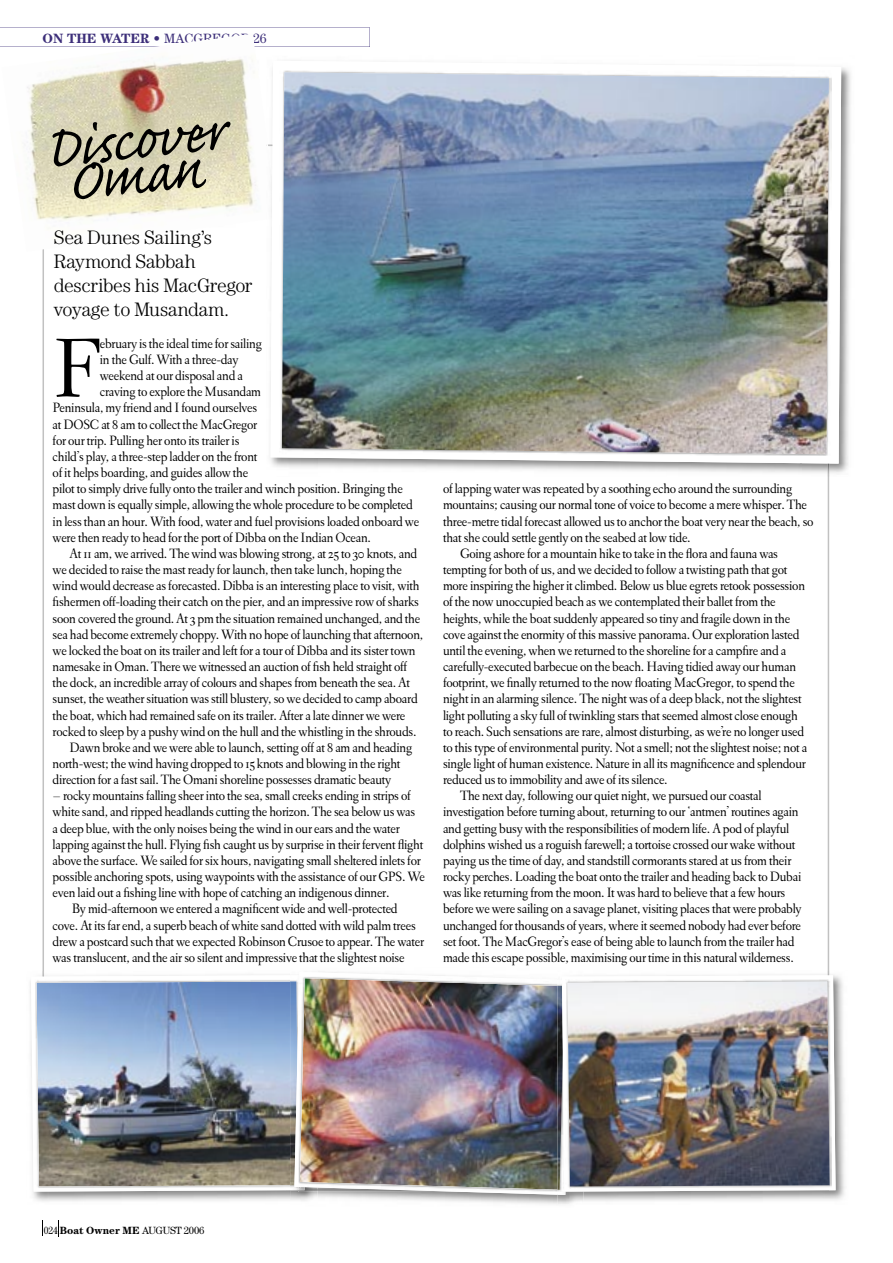
<style>
.page{position:relative;width:893px;height:1263px;background:#fff}
.page>*{position:absolute;margin:0;border:0;box-sizing:border-box;transform-origin:0 0}
.t1{font:300 85.35px "Eldorado Text";color:#000}
.t2{font:300 19.5px/24px "Century";letter-spacing:-.015em;color:#000}
.t3{font:300 13.8px "Eldorado Text";letter-spacing:-.02em;color:#000}
.t4{font:700 13.5px "Century";color:#3c2e79}
.t5{font:10.5px "Century";letter-spacing:-.02em;color:#000;scale:.9 1}
.s1{font-weight:400}
.s2{font-weight:700}
</style>
<div class="page">
<svg style="left:0;top:27px;width:370px;height:20px"></svg>
<img style="left:1px;top:33px;width:265px;height:186px">
<img style="left:841px;top:67px;width:10px;height:41px">
<img style="left:829px;top:108px;width:21px;height:369px">
<img style="left:273px;top:464px;width:556px;height:13px">
<svg style="left:270px;top:70px;width:571px;height:394px"></svg>
<img style="left:282px;top:72px;width:547px;height:382px">
<img style="left:30px;top:970px;width:260px;height:231px">
<img style="left:43px;top:970px;width:247px;height:5px">
<svg style="left:31px;top:975px;width:259px;height:216px"></svg>
<img style="left:35px;top:980px;width:255px;height:208px">
<img style="left:37px;top:981px;width:253px;height:205px">
<img style="left:290px;top:980px;width:4px;height:207px">
<svg style="left:294px;top:972px;width:264px;height:223px"></svg>
<svg style="left:290px;top:1187px;width:8px;height:4px"></svg>
<img style="left:298px;top:977px;width:260px;height:215px">
<img style="left:300px;top:978px;width:258px;height:212px">
<img style="left:558px;top:970px;width:287px;height:234px">
<img style="left:741px;top:970px;width:88px;height:5px">
<svg style="left:558px;top:1192px;width:7px;height:3px"></svg>
<img style="left:558px;top:979px;width:7px;height:213px">
<img style="left:558px;top:986px;width:4px;height:204px">
<svg style="left:562px;top:975px;width:274px;height:216px"></svg>
<img style="left:566px;top:980px;width:265px;height:208px">
<img style="left:567px;top:981px;width:263px;height:205px">
<svg style="left:52px;top:121px;width:179px;height:78px;background:#aaa68f"></svg>
<p class="t4" style="left:43px;top:30px;width:226px">ON THE WATER • <span class="s1">MACGREGOR 26</span></p>
<h2 class="t2" style="left:54px;top:225px;width:200px">Sea Dunes Sailing’s<br>Raymond Sabbah describes his MacGregor voyage to Musandam.</h2>
<h1 class="t1" style="left:53px;top:320px;width:50px">F</h1>
<p class="t3" style="left:100px;top:336px;width:164px">ebruary is the ideal time for sailing</p>
<p class="t3" style="left:100px;top:352px;width:140px">in the Gulf. With a three-day</p>
<p class="t3" style="left:100px;top:368px;width:145px">weekend at our disposal and a</p>
<p class="t3" style="left:100px;top:384px;width:163px">craving to explore the Musandam</p>
<p class="t3" style="left:53px;top:400px;width:206px">Peninsula, my friend and I found ourselves</p>
<p class="t3" style="left:53px;top:416px;width:206px">at DOSC at 8 am to collect the MacGregor</p>
<p class="t3" style="left:53px;top:432px;width:188px">for our trip. Pulling her onto its trailer is</p>
<p class="t3" style="left:53px;top:449px;width:206px">child’s play, a three-step ladder on the front</p>
<p class="t3" style="left:53px;top:465px;width:197px">of it helps boarding, and guides allow the</p>
<p class="t3" style="left:53px;top:481px;width:352px">pilot to simply drive fully onto the trailer and winch position. Bringing the</p>
<p class="t3" style="left:53px;top:497px;width:362px">mast down is equally simple, allowing the whole procedure to be completed</p>
<p class="t3" style="left:53px;top:513px;width:368px">in less than an hour. With food, water and fuel provisions loaded onboard we</p>
<p class="t3" style="left:53px;top:529px;width:320px">were then ready to head for the port of Dibba on the Indian Ocean.</p>
<p class="t3" style="left:70px;top:546px;width:349px">At 11 am, we arrived. The wind was blowing strong, at 25 to 30 knots, and</p>
<p class="t3" style="left:53px;top:562px;width:351px">we decided to raise the mast ready for launch, then take lunch, hoping the</p>
<p class="t3" style="left:53px;top:578px;width:368px">wind would decrease as forecasted. Dibba is an interesting place to visit, with</p>
<p class="t3" style="left:53px;top:594px;width:368px">fishermen off-loading their catch on the pier, and an impressive row of sharks</p>
<p class="t3" style="left:53px;top:610px;width:369px">soon covered the ground. At 3 pm the situation remained unchanged, and the</p>
<p class="t3" style="left:53px;top:626px;width:372px">sea had become extremely choppy. With no hope of launching that afternoon,</p>
<p class="t3" style="left:53px;top:643px;width:365px">we locked the boat on its trailer and left for a tour of Dibba and its sister town</p>
<p class="t3" style="left:53px;top:659px;width:356px">namesake in Oman. There we witnessed an auction of fish held straight off</p>
<p class="t3" style="left:53px;top:675px;width:359px">the dock, an incredible array of colours and shapes from beneath the sea. At</p>
<p class="t3" style="left:53px;top:691px;width:367px">sunset, the weather situation was still blustery, so we decided to camp aboard</p>
<p class="t3" style="left:53px;top:707px;width:354px">the boat, which had remained safe on its trailer. After a late dinner we were</p>
<p class="t3" style="left:53px;top:723px;width:365px">rocked to sleep by a pushy wind on the hull and the whistling in the shrouds.</p>
<p class="t3" style="left:70px;top:739px;width:344px">Dawn broke and we were able to launch, setting off at 8 am and heading</p>
<p class="t3" style="left:53px;top:756px;width:349px">north-west; the wind having dropped to 15 knots and blowing in the right</p>
<p class="t3" style="left:53px;top:772px;width:340px">direction for a fast sail. The Omani shoreline possesses dramatic beauty</p>
<p class="t3" style="left:53px;top:788px;width:360px">– rocky mountains falling sheer into the sea, small creeks ending in strips of</p>
<p class="t3" style="left:53px;top:804px;width:364px">white sand, and ripped headlands cutting the horizon. The sea below us was</p>
<p class="t3" style="left:53px;top:820px;width:349px">a deep blue, with the only noises being the wind in our ears and the water</p>
<p class="t3" style="left:53px;top:836px;width:372px">lapping against the hull. Flying fish caught us by surprise in their fervent flight</p>
<p class="t3" style="left:53px;top:853px;width:370px">above the surface. We sailed for six hours, navigating small sheltered inlets for</p>
<p class="t3" style="left:53px;top:869px;width:374px">possible anchoring spots, using waypoints with the assistance of our GPS. We</p>
<p class="t3" style="left:53px;top:885px;width:338px">even laid out a fishing line with hope of catching an indigenous dinner.</p>
<p class="t3" style="left:72px;top:901px;width:327px">By mid-afternoon we entered a magnificent wide and well-protected</p>
<p class="t3" style="left:53px;top:917px;width:365px">cove. At its far end, a superb beach of white sand dotted with wild palm trees</p>
<p class="t3" style="left:53px;top:933px;width:373px">drew a postcard such that we expected Robinson Crusoe to appear. The water</p>
<p class="t3" style="left:53px;top:950px;width:354px">was translucent, and the air so silent and impressive that the slightest noise</p>
<p class="t3" style="left:443px;top:481px;width:351px">of lapping water was repeated by a soothing echo around the surrounding</p>
<p class="t3" style="left:443px;top:497px;width:366px">mountains; causing our normal tone of voice to become a mere whisper. The</p>
<p class="t3" style="left:443px;top:513px;width:372px">three-metre tidal forecast allowed us to anchor the boat very near the beach, so</p>
<p class="t3" style="left:443px;top:529px;width:249px">that she could settle gently on the seabed at low tide.</p>
<p class="t3" style="left:460px;top:546px;width:320px">Going ashore for a mountain hike to take in the flora and fauna was</p>
<p class="t3" style="left:443px;top:562px;width:346px">tempting for both of us, and we decided to follow a twisting path that got</p>
<p class="t3" style="left:443px;top:578px;width:364px">more inspiring the higher it climbed. Below us blue egrets retook possession</p>
<p class="t3" style="left:443px;top:594px;width:334px">of the now unoccupied beach as we contemplated their ballet from the</p>
<p class="t3" style="left:443px;top:610px;width:349px">heights, while the boat suddenly appeared so tiny and fragile down in the</p>
<p class="t3" style="left:443px;top:626px;width:358px">cove against the enormity of this massive panorama. Our exploration lasted</p>
<p class="t3" style="left:443px;top:643px;width:345px">until the evening, when we returned to the shoreline for a campfire and a</p>
<p class="t3" style="left:443px;top:659px;width:355px">carefully-executed barbecue on the beach. Having tidied away our human</p>
<p class="t3" style="left:443px;top:675px;width:353px">footprint, we finally returned to the now floating MacGregor, to spend the</p>
<p class="t3" style="left:443px;top:691px;width:360px">night in an alarming silence. The night was of a deep black, not the slightest</p>
<p class="t3" style="left:443px;top:707px;width:356px">light polluting a sky full of twinkling stars that seemed almost close enough</p>
<p class="t3" style="left:443px;top:723px;width:363px">to reach. Such sensations are rare, almost disturbing, as we’re no longer used</p>
<p class="t3" style="left:443px;top:739px;width:366px">to this type of environmental purity. Not a smell; not the slightest noise; not a</p>
<p class="t3" style="left:443px;top:756px;width:364px">single light of human existence. Nature in all its magnificence and splendour</p>
<p class="t3" style="left:443px;top:772px;width:226px">reduced us to immobility and awe of its silence.</p>
<p class="t3" style="left:460px;top:788px;width:303px">The next day, following our quiet night, we pursued our coastal</p>
<p class="t3" style="left:443px;top:804px;width:357px">investigation before turning about, returning to our ‘antmen’ routines again</p>
<p class="t3" style="left:443px;top:820px;width:348px">and getting busy with the responsibilities of modern life. A pod of playful</p>
<p class="t3" style="left:443px;top:836px;width:354px">dolphins wished us a roguish farewell; a tortoise crossed our wake without</p>
<p class="t3" style="left:443px;top:853px;width:350px">paying us the time of day, and standstill cormorants stared at us from their</p>
<p class="t3" style="left:443px;top:869px;width:360px">rocky perches. Loading the boat onto the trailer and heading back to Dubai</p>
<p class="t3" style="left:443px;top:885px;width:344px">was like returning from the moon. It was hard to believe that a few hours</p>
<p class="t3" style="left:443px;top:901px;width:360px">before we were sailing on a savage planet, visiting places that were probably</p>
<p class="t3" style="left:443px;top:917px;width:360px">unchanged for thousands of years, where it seemed nobody had ever before</p>
<p class="t3" style="left:443px;top:933px;width:353px">set foot. The MacGregor’s ease of being able to launch from the trailer had</p>
<p class="t3" style="left:443px;top:950px;width:352px">made this escape possible, maximising our time in this natural wilderness.</p>
<p class="t5" style="left:44px;top:1224px;width:180px">024 <span class="s2">Boat Owner ME</span> AUGUST 2006</p>
</div>
